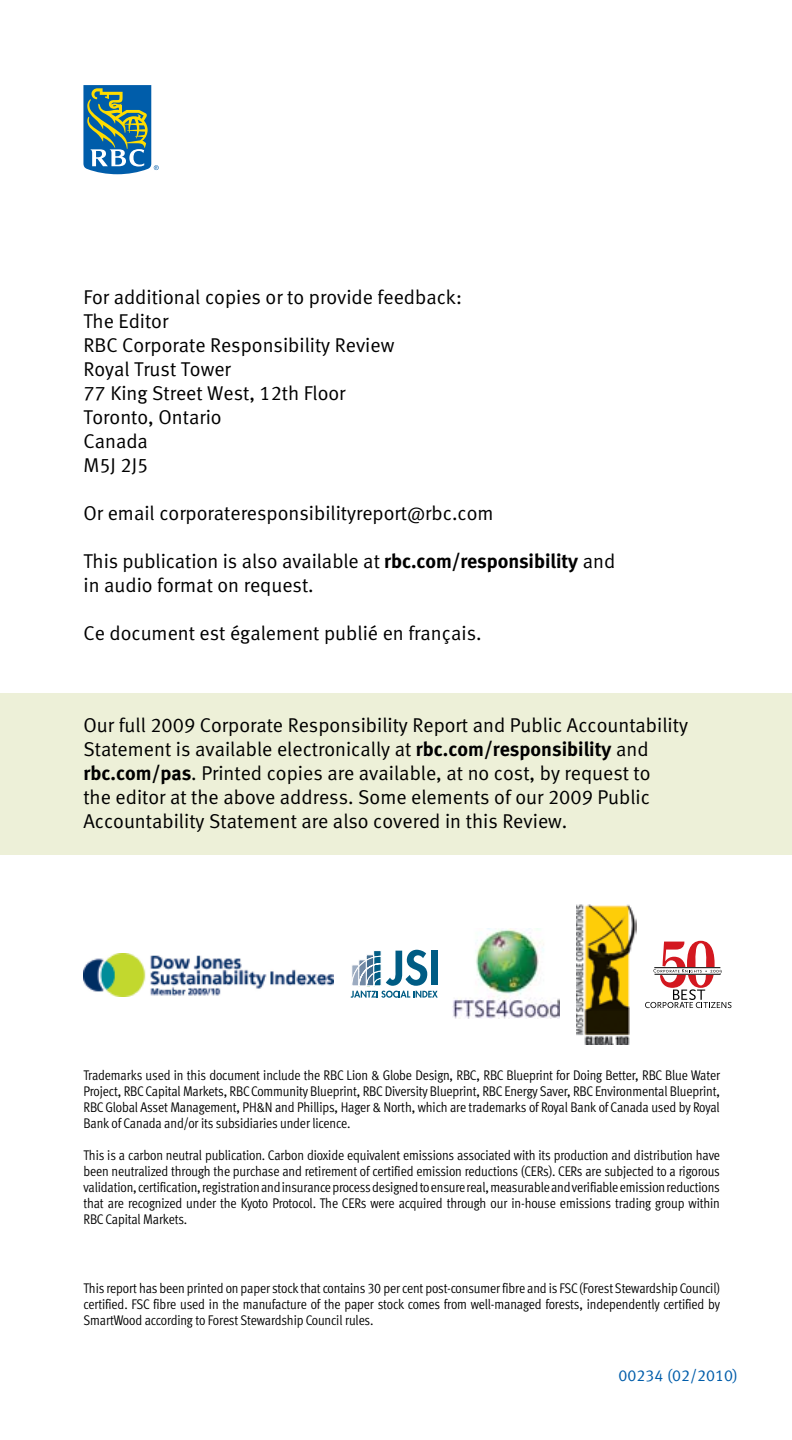
<style>
.page{position:relative;width:792px;height:1440px;background:#fff}
.page>*{position:absolute;margin:0;border:0;box-sizing:border-box;transform-origin:0 0}
.t1{font:20px/24px "Meta Normal LF";color:#000}
.t2{font:16px "Meta Normal LF";color:#005daa}
.t3{font:14px/16px "Meta Cond Normal LF";letter-spacing:-.01em;color:#000;text-align:justify}
.s1{font-family:"Meta Bold LF"}
</style>
<div class="page">
<svg style="left:83px;top:85px;width:76px;height:89px;background:#588f9e"></svg>
<div style="left:0;top:693px;width:792px;height:162px;background:#edf0d8"></div>
<svg style="left:645px;top:940px;width:87px;height:68px"></svg>
<img style="left:83px;top:953px;width:250px;height:43px">
<img style="left:452px;top:929px;width:108px;height:89px">
<svg style="left:350px;top:950px;width:88px;height:48px"></svg>
<img style="left:577px;top:904px;width:59px;height:140px">
<h1 class="t1" style="left:83px;top:285px;width:380px">For additional copies or to provide feedback:<br>The Editor<br>RBC Corporate Responsibility Review<br>Royal Trust Tower<br>77 King Street West, 12th Floor<br>Toronto, Ontario<br>Canada<br>M5J 2J5</h1>
<h1 class="t1" style="left:83px;top:501px;width:412px">Or email corporateresponsibilityreport@rbc.com</h1>
<h1 class="t1" style="left:83px;top:549px;width:533px">This publication is also available at <span class="s1">rbc.com/responsibility</span> and in audio format on request.</h1>
<h1 class="t1" style="left:83px;top:621px;width:400px">Ce document est également publié en français.</h1>
<p class="t1" style="left:83px;top:713px;width:606px">Our full 2009 Corporate Responsibility Report and Public Accountability Statement is available electronically at <span class="s1">rbc.com/responsibility</span> and <span class="s1">rbc.com/pas</span>. Printed copies are available, at no cost, by request to<br>the editor at the above address. Some elements of our 2009 Public Accountability Statement are also covered in this Review.</p>
<p class="t3" style="left:83px;top:1067px;width:638px">Trademarks used in this document include the RBC Lion &amp; Globe Design, RBC, RBC Blueprint for Doing Better, RBC Blue Water Project, RBC Capital Markets, RBC Community Blueprint, RBC Diversity Blueprint, RBC Energy Saver, RBC Environmental Blueprint, RBC Global Asset Management, PH&amp;N and Phillips, Hager &amp; North, which are trademarks of Royal Bank of Canada used by Royal Bank of Canada and/or its subsidiaries under licence.</p>
<p class="t3" style="left:83px;top:1147px;width:638px">This is a carbon neutral publication. Carbon dioxide equivalent emissions associated with its production and distribution have been neutralized through the purchase and retirement of certified emission reductions (CERs). CERs are subjected to a rigorous validation, certification, registration and insurance process designed to ensure real, measurable and verifiable emission reductions that are recognized under the Kyoto Protocol. The CERs were acquired through our in-house emissions trading group within RBC Capital Markets.</p>
<p class="t3" style="left:83px;top:1280px;width:638px">This report has been printed on paper stock that contains 30 per cent post-consumer fibre and is FSC (Forest Stewardship Council) certified. FSC fibre used in the manufacture of the paper stock comes from well-managed forests, independently certified by SmartWood according to Forest Stewardship Council rules.</p>
<p class="t2" style="left:619px;top:1366px;width:121px">00234 (02/2010)</p>
</div>
